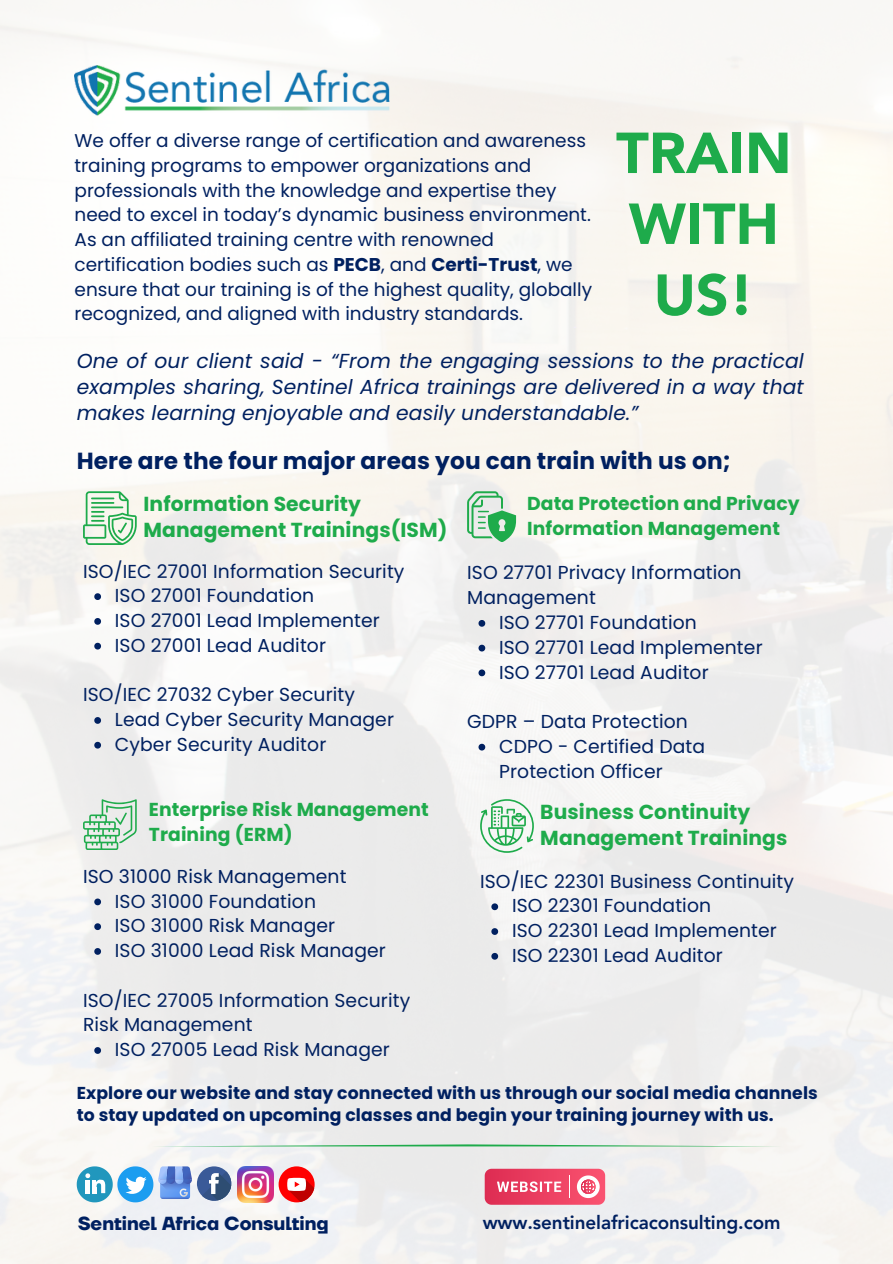
<style>
.page{position:relative;width:893px;height:1264px;background:#fff}
.page>*{position:absolute;margin:0;border:0;box-sizing:border-box;transform-origin:0 0}
.t1{font:900 57px/70.8px "Avenir LT Std";color:#1eab4b;text-align:center}
.t2{font:700 23.25px "Poppins";letter-spacing:.005em;color:#002060}
.t3{font:italic 20.25px/25.8px "Poppins";letter-spacing:.005em;color:#002060;text-align:justify}
.t4{font:700 20.25px/25.8px "Poppins";letter-spacing:.005em;color:#1eab4b}
.t5{font:18.75px/24.8px "Poppins";letter-spacing:.005em;color:#002060}
.t6{font:700 18.75px/24.8px "Poppins";letter-spacing:.005em;color:#1eab4b}
.t7{font:800 18.75px "Avenir LT Pro";letter-spacing:-.005em;color:#002060}
.t8{font:700 18.75px "TT Firs Neue";letter-spacing:-.005em;color:#002060}
.t9{font:18.45px/24.8px "Poppins";color:#002060}
.t10{font:700 17.25px/22.5px "Poppins";letter-spacing:.005em;color:#002060}
.s1{font-weight:700}
</style>
<div class="page">
<img style="left:0;top:0;width:892px;height:1263px">
<svg style="left:83px;top:491px;width:54px;height:54px"></svg>
<svg style="left:83px;top:799px;width:54px;height:50px"></svg>
<svg style="left:480px;top:799px;width:54px;height:53px"></svg>
<svg style="left:491px;top:903px;width:7px;height:7px"></svg>
<svg style="left:491px;top:928px;width:7px;height:6px"></svg>
<svg style="left:491px;top:952px;width:7px;height:7px"></svg>
<svg style="left:467px;top:491px;width:49px;height:51px"></svg>
<div style="left:197px;top:1166px;width:34px;height:34px;background:#3a5a98;border-radius:50%"></div>
<svg style="left:202px;top:1171px;width:31px;height:31px"></svg>
<img style="left:238px;top:1166px;width:36px;height:36px">
<div style="left:278px;top:1166px;width:36px;height:36px;background:#f00;border-radius:50%"></div>
<svg style="left:287px;top:1177px;width:27px;height:24px"></svg>
<svg style="left:77px;top:1166px;width:115px;height:36px"></svg>
<svg style="left:484px;top:1168px;width:121px;height:36px"></svg>
<svg style="left:153px;top:1144px;width:628px;height:2px"></svg>
<img style="left:75px;top:65px;width:320px;height:54px">
<svg style="left:94px;top:593px;width:7px;height:7px"></svg>
<svg style="left:94px;top:618px;width:7px;height:6px"></svg>
<svg style="left:94px;top:642px;width:7px;height:7px"></svg>
<svg style="left:94px;top:717px;width:7px;height:6px"></svg>
<svg style="left:94px;top:741px;width:7px;height:7px"></svg>
<svg style="left:94px;top:898px;width:7px;height:7px"></svg>
<svg style="left:94px;top:923px;width:7px;height:7px"></svg>
<svg style="left:94px;top:948px;width:7px;height:6px"></svg>
<svg style="left:94px;top:1047px;width:7px;height:6px"></svg>
<svg style="left:478px;top:620px;width:7px;height:6px"></svg>
<svg style="left:478px;top:644px;width:7px;height:7px"></svg>
<svg style="left:478px;top:669px;width:7px;height:7px"></svg>
<svg style="left:478px;top:743px;width:7px;height:7px"></svg>
<h4 class="t9" style="left:75px;top:128px;width:519px">We offer a diverse range of certification and awareness training programs to empower organizations and professionals with the knowledge and expertise they need to excel in today’s dynamic business environment.<br>As an affiliated training centre with renowned certification bodies such as <span class="s1">PECB</span>, and <span class="s1">Certi-Trust</span>, we ensure that our training is of the highest quality, globally recognized, and aligned with industry standards.</h4>
<p class="t1" style="left:616px;top:123px;width:177px">TRAIN<br>WITH<br>US!</p>
<p class="t3" style="left:77px;top:348px;width:728px">One of our client said - “From the engaging sessions to the practical examples sharing, Sentinel Africa trainings are delivered in a way that makes learning enjoyable and easily understandable.”</p>
<p class="t2" style="left:77px;top:444px;width:655px">Here are the four major areas you can train with us on;</p>
<p class="t4" style="left:143px;top:491px;width:305px">Information Security<br>Management Trainings(ISM)</p>
<p class="t5" style="left:83px;top:558px;width:323px">ISO/IEC 27001 Information Security</p>
<h4 class="t5" style="left:115px;top:583px;width:201px">ISO 27001 Foundation</h4>
<p class="t5" style="left:115px;top:608px;width:266px">ISO 27001 Lead Implementer</p>
<p class="t5" style="left:115px;top:633px;width:212px">ISO 27001 Lead Auditor</p>
<p class="t5" style="left:83px;top:682px;width:273px">ISO/IEC 27032 Cyber Security</p>
<h4 class="t5" style="left:115px;top:707px;width:280px">Lead Cyber Security Manager</h4>
<p class="t5" style="left:115px;top:732px;width:213px">Cyber Security Auditor</p>
<h4 class="t6" style="left:149px;top:797px;width:281px">Enterprise Risk Management<br>Training (ERM)</h4>
<p class="t5" style="left:83px;top:863px;width:265px">ISO 31000 Risk Management</p>
<h3 class="t5" style="left:115px;top:888px;width:202px">ISO 31000 Foundation</h3>
<p class="t5" style="left:115px;top:913px;width:222px">ISO 31000 Risk Manager</p>
<h3 class="t5" style="left:115px;top:938px;width:272px">ISO 31000 Lead Risk Manager</h3>
<h4 class="t5" style="left:83px;top:987px;width:329px">ISO/IEC 27005 Information Security<br>Risk Management</h4>
<p class="t5" style="left:115px;top:1037px;width:276px">ISO 27005 Lead Risk Manager</p>
<p class="t6" style="left:527px;top:491px;width:274px">Data Protection and Privacy<br>Information Management</p>
<p class="t5" style="left:467px;top:560px;width:276px">ISO 27701 Privacy Information<br>Management</p>
<h4 class="t5" style="left:499px;top:610px;width:199px">ISO 27701 Foundation</h4>
<p class="t5" style="left:499px;top:634px;width:265px">ISO 27701 Lead Implementer</p>
<p class="t5" style="left:499px;top:659px;width:211px">ISO 27701 Lead Auditor</p>
<p class="t5" style="left:467px;top:709px;width:222px">GDPR – Data Protection</p>
<h4 class="t5" style="left:499px;top:733px;width:207px">CDPO - Certified Data<br>Protection Officer</h4>
<p class="t4" style="left:540px;top:799px;width:249px">Business Continuity<br>Management Trainings</p>
<h4 class="t5" style="left:480px;top:868px;width:315px">ISO/IEC 22301 Business Continuity</h4>
<h1 class="t5" style="left:512px;top:893px;width:201px">ISO 22301 Foundation</h1>
<h4 class="t5" style="left:512px;top:918px;width:266px">ISO 22301 Lead Implementer</h4>
<h2 class="t5" style="left:512px;top:943px;width:212px">ISO 22301 Lead Auditor</h2>
<p class="t10" style="left:77px;top:1081px;width:742px">Explore our website and stay connected with us through our social media channels to stay updated on upcoming classes and begin your training journey with us.</p>
<h3 class="t8" style="left:78px;top:1212px;width:252px">Sentinel Africa Consulting</h3>
<p class="t7" style="left:482px;top:1214px;width:299px">www.sentinelafricaconsulting.com</p>
</div>
